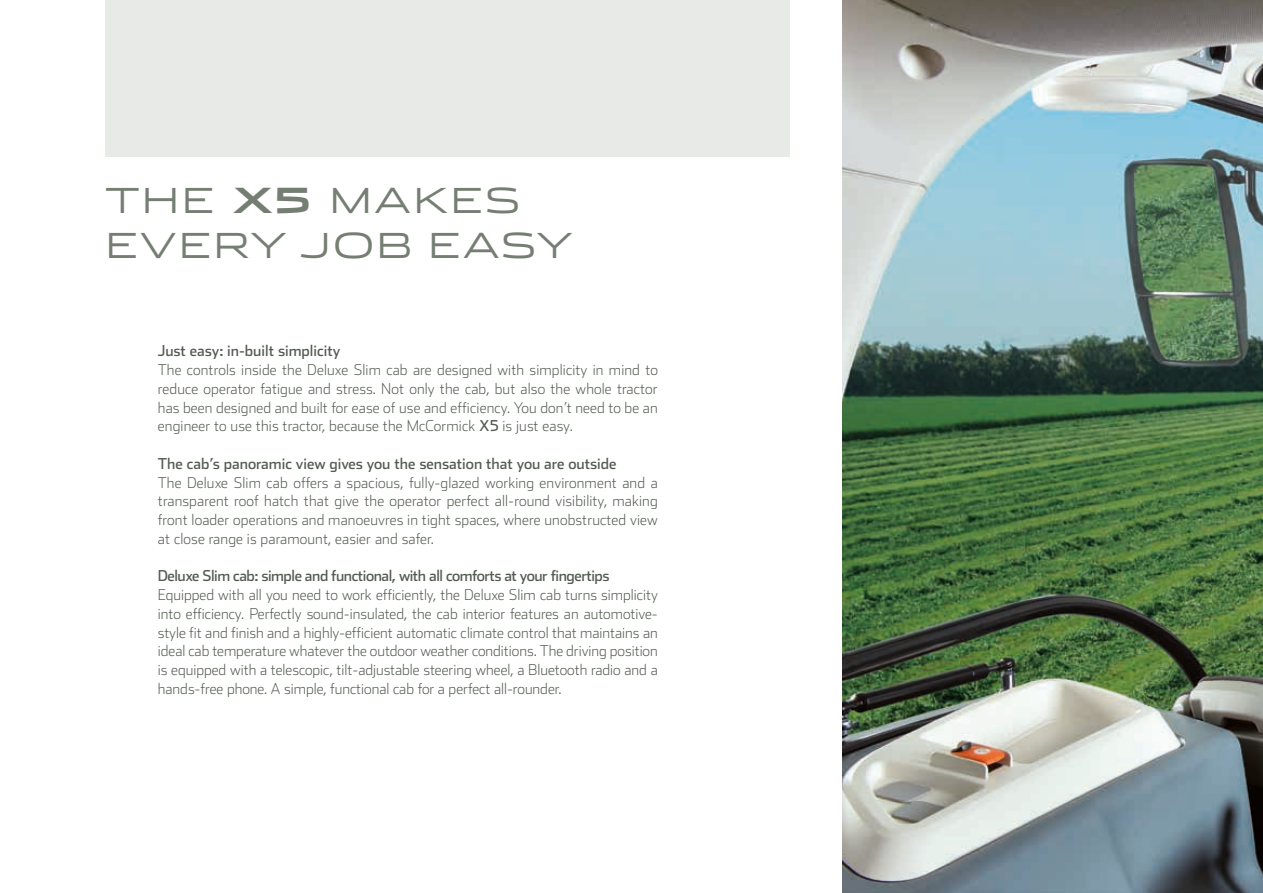
<style>
.page{position:relative;width:1263px;height:893px;background:#fff}
.page>*{position:absolute;margin:0;border:0;box-sizing:border-box;transform-origin:0 0}
.t1{font:300 34.5px/45px "Stainless Ext";letter-spacing:.05em;color:#757e72}
.t2{font:200 15px/18.8px "Stainless";letter-spacing:.01em;color:#525b50;text-align:justify}
.t3{font:15px "Stainless";letter-spacing:-.015em;color:#525b50}
.s1{font-weight:700}
.s2{font-weight:400}
</style>
<div class="page">
<div style="left:105px;top:0;width:684px;height:158px;background:#e8eae8"></div>
<img style="left:842px;top:0;width:421px;height:893px">
<h1 class="t1" style="left:105px;top:179px;width:469px">THE <span class="s1">X5</span> MAKES<br>EVERY JOB EASY</h1>
<p class="t3" style="left:158px;top:342px;width:184px">Just easy: in-built simplicity</p>
<p class="t2" style="left:158px;top:360px;width:501px">The controls inside the Deluxe Slim cab are designed with simplicity in mind to reduce operator fatigue and stress. Not only the cab, but also the whole tractor has been designed and built for ease of use and efficiency. You don’t need to be an engineer to use this tractor, because the McCormick <span class="s2">X5</span> is just easy.</p>
<p class="t3" style="left:158px;top:454px;width:460px">The cab’s panoramic view gives you the sensation that you are outside</p>
<p class="t2" style="left:158px;top:473px;width:501px">The Deluxe Slim cab offers a spacious, fully-glazed working environment and a transparent roof hatch that give the operator perfect all-round visibility, making front loader operations and manoeuvres in tight spaces, where unobstructed view at close range is paramount, easier and safer.</p>
<p class="t3" style="left:158px;top:567px;width:453px">Deluxe Slim cab: simple and functional, with all comforts at your fingertips</p>
<p class="t2" style="left:158px;top:585px;width:501px">Equipped with all you need to work efficiently, the Deluxe Slim cab turns simplicity into efficiency. Perfectly sound-insulated, the cab interior features an automotive&shy;style fit and finish and a highly-efficient automatic climate control that maintains an ideal cab temperature whatever the outdoor weather conditions. The driving position is equipped with a telescopic, tilt-adjustable steering wheel, a Bluetooth radio and a hands-free phone. A simple, functional cab for a perfect all-rounder.</p>
</div>
